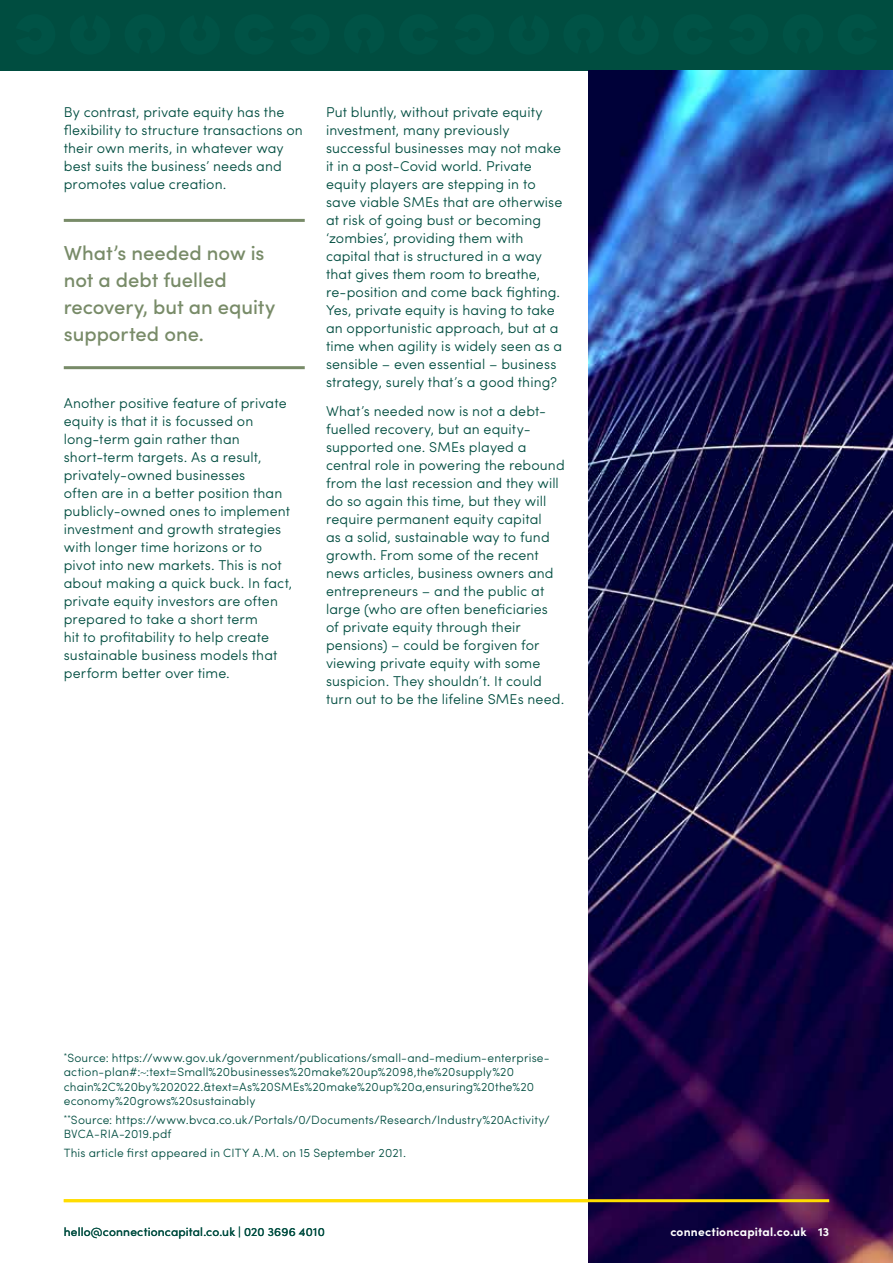
<style>
.page{position:relative;width:893px;height:1263px;background:#fff}
.page>*{position:absolute;margin:0;border:0;box-sizing:border-box;transform-origin:0 0}
.t1{font:500 20.25px/27px "Sofia Pro";color:#788b68}
.t2{font:300 14.25px/18px "Sofia Pro";letter-spacing:.005em;color:#004d40}
.t3{font:300 12px/14.4px "Sofia Pro";letter-spacing:.015em;color:#004d40}
.t4{font:12px "Sofia Pro";letter-spacing:.015em;color:#004d40}
.t5{font:700 12px "Sofia Pro";letter-spacing:.015em;color:#fff}
.s1{font-family:"Helvetica Neue"}
</style>
<div class="page">
<div style="left:0;top:0;width:893px;height:70px;background:#004d40"></div>
<hr style="left:64px;top:219px;width:241px;height:3px;background:#788b68">
<hr style="left:64px;top:366px;width:241px;height:3px;background:#788b68">
<img style="left:588px;top:70px;width:305px;height:1193px">
<hr style="left:64px;top:1199px;width:765px;height:3px;background:#fd0">
<p class="t2" style="left:64px;top:102px;width:241px">By contrast, private equity has the flexibility to structure transactions on their own merits, in whatever way best suits the business’ needs and promotes value creation.</p>
<h1 class="t1" style="left:64px;top:238px;width:213px">What’s needed now is not a debt fuelled recovery, but an equity supported one.</h1>
<p class="t2" style="left:64px;top:393px;width:230px">Another positive feature of private equity is that it is focussed on long-term gain rather than short-term targets. As a result, privately-owned businesses<br>often are in a better position than publicly-owned ones to implement investment and growth strategies with longer time horizons or to pivot into new markets. This is not about making a quick buck. In fact, private equity investors are often prepared to take a short term<br>hit to profitability to help create sustainable business models that perform better over time.</p>
<p class="t2" style="left:326px;top:102px;width:238px">Put bluntly, without private equity investment, many previously successful businesses may not make it in a post-Covid world. Private equity players are stepping in to save viable SMEs that are otherwise at risk of going bust or becoming ‘zombies’, providing them with capital that is structured in a way that gives them room to breathe, re-position and come back fighting.<br>Yes, private equity is having to take an opportunistic approach, but at a time when agility is widely seen as a sensible – even essential – business strategy, surely that’s a good thing?</p>
<p class="t2" style="left:326px;top:401px;width:240px">What’s needed now is not a debt&shy;fuelled recovery, but an equity&shy;supported one. SMEs played a central role in powering the rebound from the last recession and they will do so again this time, but they will require permanent equity capital<br>as a solid, sustainable way to fund growth. From some of the recent news articles, business owners and entrepreneurs – and the public at large (who are often beneficiaries<br>of private equity through their pensions) – could be forgiven for viewing private equity with some suspicion. They shouldn’t. It could turn out to be the lifeline SMEs need.</p>
<p class="t3" style="left:64px;top:1049px;width:487px"><sup>*</sup>Source: https://www.gov.uk/government/publications/small-and-medium-enterprise&shy;action-plan#:<span class="s1">~</span>:text=Small%20businesses%20make%20up%2098,the%20supply%20 chain%2C%20by%202022.&amp;text=As%20SMEs%20make%20up%20a,ensuring%20the%20 economy%20grows%20sustainably</p>
<p class="t3" style="left:64px;top:1111px;width:488px"><sup>**</sup>Source: https://www.bvca.co.uk/Portals/0/Documents/Research/Industry%20Activity/<br>BVCA-RIA-2019.pdf</p>
<p class="t3" style="left:64px;top:1144px;width:344px">This article first appeared in CITY A.M. on 15 September 2021.</p>
<p class="t4" style="left:64px;top:1223px;width:263px">hello@connectioncapital.co.uk | 020 3696 4010</p>
<p class="t5" style="left:670px;top:1222px;width:160px">connectioncapital.co.uk 13</p>
</div>
